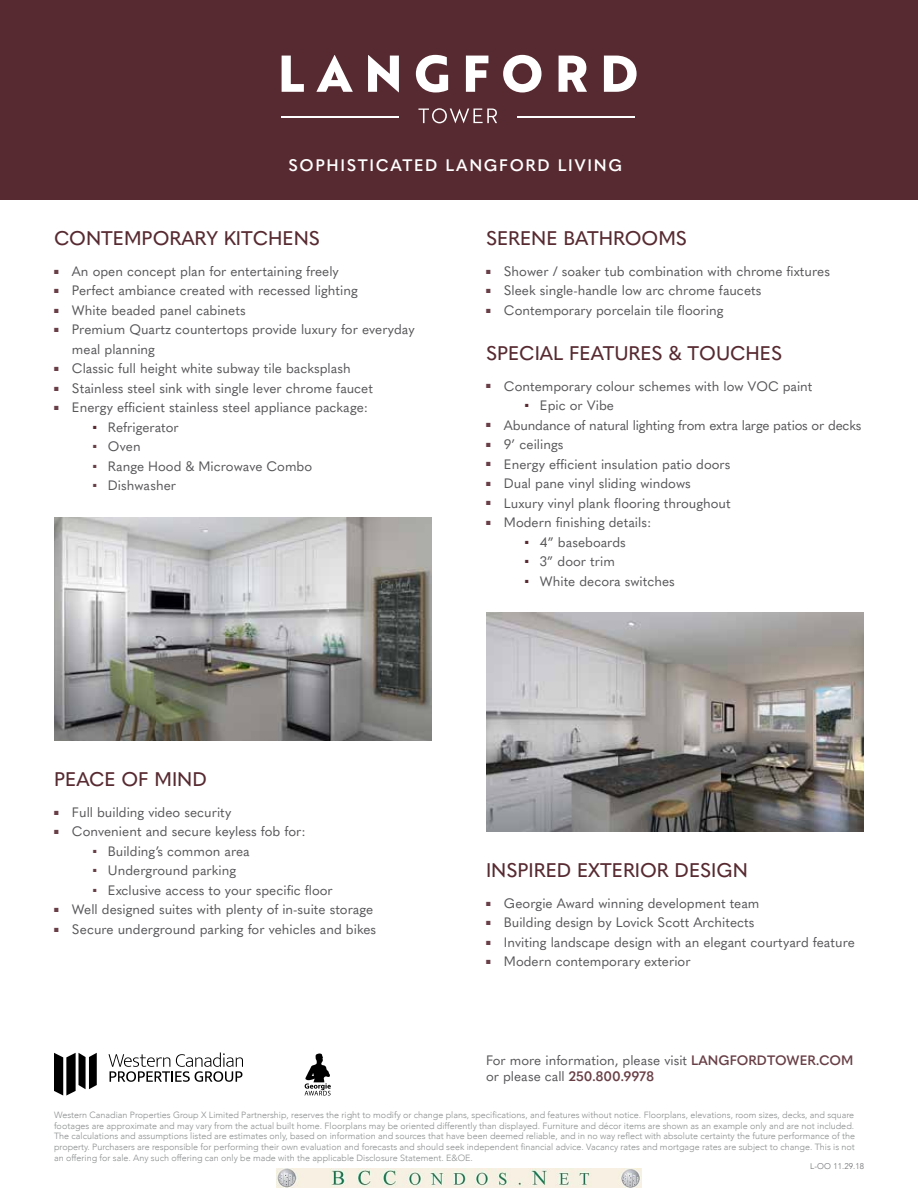
<style>
.page{position:relative;width:918px;height:1188px;background:#fff}
.page>*{position:absolute;margin:0;border:0;box-sizing:border-box;transform-origin:0 0}
.t1{font:500 19.5px "Quasimoda";color:#572a31}
.t2{font:600 16.5px "Quasimoda";letter-spacing:.1em;color:#fff}
.t3{font:13.5px/19.5px "Quasimoda";color:#565659}
.t4{font:300 9px/10.8px "Avenir";color:#8b8d8e;text-align:justify}
.t5{font:300 8.25px "Avenir";letter-spacing:.01em;color:#6d6e71}
.s1{font-weight:600;color:#683f46}
</style>
<div class="page">
<div style="left:0;top:0;width:918px;height:200px;background:#572a31"></div>
<hr style="left:281px;top:116px;width:118px;height:1px;background:#fff">
<hr style="left:518px;top:116px;width:117px;height:1px;background:#fff">
<svg style="left:282px;top:56px;width:22px;height:36px"></svg>
<svg style="left:316px;top:55px;width:37px;height:37px"></svg>
<svg style="left:368px;top:55px;width:31px;height:37px"></svg>
<svg style="left:416px;top:55px;width:32px;height:38px"></svg>
<svg style="left:466px;top:56px;width:22px;height:36px"></svg>
<svg style="left:503px;top:55px;width:39px;height:38px"></svg>
<svg style="left:559px;top:56px;width:28px;height:36px"></svg>
<svg style="left:604px;top:56px;width:33px;height:36px"></svg>
<svg style="left:418px;top:108px;width:79px;height:15px"></svg>
<svg style="left:305px;top:1053px;width:26px;height:43px"></svg>
<svg style="left:109px;top:1053px;width:134px;height:29px"></svg>
<svg style="left:54px;top:1053px;width:43px;height:43px"></svg>
<img style="left:54px;top:517px;width:378px;height:224px">
<img style="left:486px;top:613px;width:378px;height:219px">
<img style="left:277px;top:1168px;width:365px;height:20px">
<p class="t2" style="left:288px;top:153px;width:335px">SOPHISTICATED LANGFORD LIVING</p>
<h1 class="t1" style="left:54px;top:223px;width:268px">CONTEMPORARY KITCHENS</h1>
<h1 class="t1" style="left:486px;top:223px;width:203px">SERENE BATHROOMS</h1>
<p class="t3" style="left:54px;top:260px;width:286px"><sup>■</sup> An open concept plan for entertaining freely</p>
<p class="t3" style="left:54px;top:280px;width:305px"><sup>■</sup> Perfect ambiance created with recessed lighting</p>
<p class="t3" style="left:54px;top:299px;width:193px"><sup>■</sup> White beaded panel cabinets</p>
<p class="t3" style="left:72px;top:319px;width:344px;text-indent:-18px"><sup>■</sup> Premium Quartz countertops provide luxury for everyday meal planning</p>
<p class="t3" style="left:54px;top:358px;width:298px"><sup>■</sup> Classic full height white subway tile backsplash</p>
<p class="t3" style="left:54px;top:377px;width:321px"><sup>■</sup> Stainless steel sink with single lever chrome faucet</p>
<p class="t3" style="left:54px;top:397px;width:316px"><sup>■</sup> Energy efficient stainless steel appliance package:</p>
<p class="t3" style="left:93px;top:416px;width:87px"><sup>■</sup> Refrigerator</p>
<p class="t3" style="left:93px;top:436px;width:49px"><sup>■</sup> Oven</p>
<p class="t3" style="left:93px;top:455px;width:221px"><sup>■</sup> Range Hood &amp; Microwave Combo</p>
<p class="t3" style="left:93px;top:475px;width:85px"><sup>■</sup> Dishwasher</p>
<p class="t3" style="left:486px;top:260px;width:346px"><sup>■</sup> Shower / soaker tub combination with chrome fixtures</p>
<p class="t3" style="left:486px;top:280px;width:277px"><sup>■</sup> Sleek single-handle low arc chrome faucets</p>
<p class="t3" style="left:486px;top:299px;width:239px"><sup>■</sup> Contemporary porcelain tile flooring</p>
<h1 class="t1" style="left:486px;top:338px;width:298px">SPECIAL FEATURES &amp; TOUCHES</h1>
<p class="t3" style="left:486px;top:375px;width:328px"><sup>■</sup> Contemporary colour schemes with low VOC paint</p>
<p class="t3" style="left:525px;top:395px;width:90px"><sup>■</sup> Epic or Vibe</p>
<p class="t3" style="left:486px;top:414px;width:377px"><sup>■</sup> Abundance of natural lighting from extra large patios or decks</p>
<p class="t3" style="left:486px;top:434px;width:79px"><sup>■</sup> 9’ ceilings</p>
<p class="t3" style="left:486px;top:453px;width:246px"><sup>■</sup> Energy efficient insulation patio doors</p>
<p class="t3" style="left:486px;top:473px;width:206px"><sup>■</sup> Dual pane vinyl sliding windows</p>
<p class="t3" style="left:486px;top:492px;width:246px"><sup>■</sup> Luxury vinyl plank flooring throughout</p>
<p class="t3" style="left:486px;top:512px;width:167px"><sup>■</sup> Modern finishing details:</p>
<p class="t3" style="left:525px;top:531px;width:102px"><sup>■</sup> 4” baseboards</p>
<p class="t3" style="left:525px;top:551px;width:92px"><sup>■</sup> 3” door trim</p>
<p class="t3" style="left:525px;top:570px;width:151px"><sup>■</sup> White decora switches</p>
<h1 class="t1" style="left:54px;top:764px;width:154px">PEACE OF MIND</h1>
<p class="t3" style="left:54px;top:801px;width:179px"><sup>■</sup> Full building video security</p>
<p class="t3" style="left:54px;top:821px;width:253px"><sup>■</sup> Convenient and secure keyless fob for:</p>
<p class="t3" style="left:93px;top:840px;width:158px"><sup>■</sup> Building’s common area</p>
<p class="t3" style="left:93px;top:860px;width:145px"><sup>■</sup> Underground parking</p>
<p class="t3" style="left:93px;top:879px;width:241px"><sup>■</sup> Exclusive access to your specific floor</p>
<p class="t3" style="left:54px;top:899px;width:321px"><sup>■</sup> Well designed suites with plenty of in-suite storage</p>
<p class="t3" style="left:54px;top:918px;width:324px"><sup>■</sup> Secure underground parking for vehicles and bikes</p>
<h1 class="t1" style="left:486px;top:855px;width:263px">INSPIRED EXTERIOR DESIGN</h1>
<p class="t3" style="left:486px;top:892px;width:275px"><sup>■</sup> Georgie Award winning development team</p>
<p class="t3" style="left:486px;top:912px;width:270px"><sup>■</sup> Building design by Lovick Scott Architects</p>
<p class="t3" style="left:486px;top:931px;width:370px"><sup>■</sup> Inviting landscape design with an elegant courtyard feature</p>
<p class="t3" style="left:486px;top:951px;width:206px"><sup>■</sup> Modern contemporary exterior</p>
<p class="t3" style="left:486px;top:1051px;width:369px;line-height:16.2px">For more information, please visit <span class="s1">LANGFORDTOWER.COM </span>or please call <span class="s1">250.800.9978</span></p>
<p class="t4" style="left:54px;top:1109px;width:803px">Western Canadian Properties Group X Limited Partnership, reserves the right to modify or change plans, specifications, and features without notice. Floorplans, elevations, room sizes, decks, and square footages are approximate and may vary from the actual built home. Floorplans may be oriented differently than displayed. Furniture and décor items are shown as an example only and are not included.<br>The calculations and assumptions listed are estimates only, based on information and sources that have been deemed reliable, and in no way reflect with absolute certainty the future performance of the property. Purchasers are responsible for performing their own evaluation and forecasts and should seek independent financial advice. Vacancy rates and mortgage rates are subject to change. This is not an offering for sale. Any such offering can only be made with the applicable Disclosure Statement. E&amp;OE.</p>
<p class="t5" style="left:810px;top:1162px;width:55px">L-OO 11.29.18</p>
</div>
